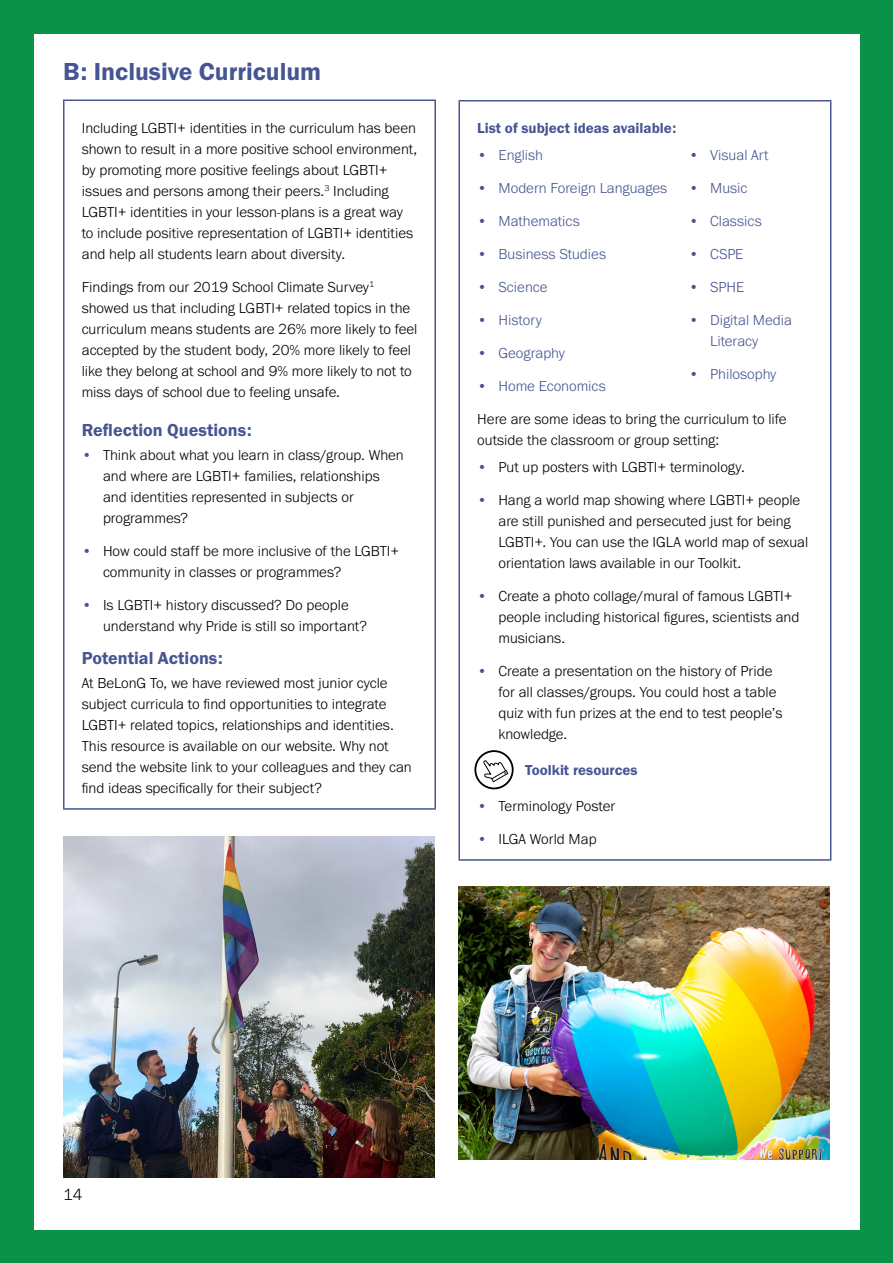
<style>
.page{position:relative;width:893px;height:1263px;background:#0a9248}
.page>*{position:absolute;margin:0;border:0;box-sizing:border-box;transform-origin:0 0}
.t1{font:25.5px "Franklin Gothic URW Dem";color:#475592}
.t2{font:18px "Franklin Gothic URW Dem";color:#475592}
.t3{font:300 16.5px "Franklin Gothic URW";color:#000}
.t4{font:300 15px/21px "Franklin Gothic URW";color:#000}
.t5{font:300 15px/21px "Franklin Gothic URW";color:#475592}
.t6{font:15px "Franklin Gothic URW Dem";color:#475592}
.s1{color:#475592}
</style>
<div class="page">
<div style="left:35px;top:34px;width:825px;height:1196px;background:#fff"></div>
<hr style="left:63px;top:100px;width:373px;height:1px;background:#475592">
<hr style="left:63px;top:101px;width:1px;height:707px;background:#475592">
<hr style="left:434px;top:101px;width:2px;height:707px;background:#475592">
<hr style="left:63px;top:808px;width:373px;height:2px;background:#475592">
<hr style="left:458px;top:100px;width:373px;height:2px;background:#475592">
<hr style="left:458px;top:102px;width:2px;height:757px;background:#475592">
<hr style="left:830px;top:102px;width:1px;height:757px;background:#475592">
<hr style="left:458px;top:859px;width:373px;height:2px;background:#475592">
<img style="left:458px;top:886px;width:372px;height:273px">
<svg style="left:475px;top:751px;width:38px;height:37px"></svg>
<div style="left:474px;top:750px;width:40px;height:39px;border:2px solid #000;border-radius:50%"></div>
<svg style="left:483px;top:760px;width:26px;height:22px"></svg>
<img style="left:63px;top:836px;width:371px;height:341px">
<h1 class="t1" style="left:63px;top:56px;width:260px">B: Inclusive Curriculum</h1>
<p class="t4" style="left:82px;top:117px;width:337px">Including LGBTI+ identities in the curriculum has been shown to result in a more positive school environment, by promoting more positive feelings about LGBTI+ issues and persons among their peers.<sup>3</sup> Including LGBTI+ identities in your lesson-plans is a great way to include positive representation of LGBTI+ identities and help all students learn about diversity.</p>
<p class="t4" style="left:82px;top:276px;width:337px">Findings from our 2019 School Climate Survey<sup>1 </sup>showed us that including LGBTI+ related topics in the curriculum means students are 26% more likely to feel accepted by the student body, 20% more likely to feel like they belong at school and 9% more likely to not to miss days of school due to feeling unsafe.</p>
<p class="t2" style="left:82px;top:419px;width:172px">Reflection Questions:</p>
<p class="t4" style="left:103px;top:444px;width:302px;text-indent:-21px"><span class="s1">•</span> Think about what you learn in class/group. When and where are LGBTI+ families, relationships and identities represented in subjects or programmes?</p>
<p class="t4" style="left:103px;top:540px;width:298px;text-indent:-21px"><span class="s1">•</span> How could staff be more inclusive of the LGBTI+ community in classes or programmes?</p>
<p class="t4" style="left:103px;top:594px;width:266px;text-indent:-21px"><span class="s1">•</span> Is LGBTI+ history discussed? Do people understand why Pride is still so important?</p>
<p class="t2" style="left:82px;top:647px;width:143px">Potential Actions:</p>
<p class="t4" style="left:82px;top:673px;width:332px">At BeLonG To, we have reviewed most junior cycle subject curricula to find opportunities to integrate LGBTI+ related topics, relationships and identities.<br>This resource is available on our website. Why not send the website link to your colleagues and they can find ideas specifically for their subject?</p>
<p class="t6" style="left:477px;top:119px;width:201px">List of subject ideas available:</p>
<p class="t5" style="left:477px;top:144px;width:67px">• English</p>
<p class="t5" style="left:477px;top:177px;width:191px">• Modern Foreign Languages</p>
<p class="t5" style="left:477px;top:210px;width:104px">• Mathematics</p>
<p class="t5" style="left:477px;top:243px;width:130px">• Business Studies</p>
<p class="t5" style="left:477px;top:276px;width:72px">• Science</p>
<p class="t5" style="left:477px;top:309px;width:66px">• History</p>
<p class="t5" style="left:477px;top:342px;width:89px">• Geography</p>
<p class="t5" style="left:477px;top:375px;width:130px">• Home Economics</p>
<p class="t4" style="left:477px;top:408px;width:311px">Here are some ideas to bring the curriculum to life outside the classroom or group setting:</p>
<p class="t4" style="left:477px;top:456px;width:269px"><span class="s1">•</span> Put up posters with LGBTI+ terminology.</p>
<p class="t4" style="left:498px;top:489px;width:311px;text-indent:-21px"><span class="s1">•</span> Hang a world map showing where LGBTI+ people are still punished and persecuted just for being LGBTI+. You can use the IGLA world map of sexual orientation laws available in our Toolkit.</p>
<p class="t4" style="left:498px;top:585px;width:302px;text-indent:-21px"><span class="s1">•</span> Create a photo collage/mural of famous LGBTI+ people including historical figures, scientists and musicians.</p>
<p class="t4" style="left:498px;top:660px;width:285px;text-indent:-21px"><span class="s1">•</span> Create a presentation on the history of Pride for all classes/groups. You could host a table quiz with fun prizes at the end to test people’s knowledge.</p>
<p class="t6" style="left:525px;top:761px;width:114px">Toolkit resources</p>
<p class="t4" style="left:477px;top:795px;width:140px"><span class="s1">•</span> Terminology Poster</p>
<p class="t4" style="left:477px;top:828px;width:121px"><span class="s1">•</span> ILGA World Map</p>
<p class="t5" style="left:689px;top:144px;width:81px">• Visual Art</p>
<p class="t5" style="left:689px;top:177px;width:60px">• Music</p>
<p class="t5" style="left:689px;top:210px;width:74px">• Classics</p>
<p class="t5" style="left:689px;top:243px;width:56px">• CSPE</p>
<p class="t5" style="left:689px;top:276px;width:57px">• SPHE</p>
<p class="t5" style="left:710px;top:309px;width:83px;text-indent:-21px">• Digital Media<br>Literacy</p>
<p class="t5" style="left:689px;top:363px;width:89px">• Philosophy</p>
<p class="t3" style="left:63px;top:1184px;width:21px">14</p>
</div>
